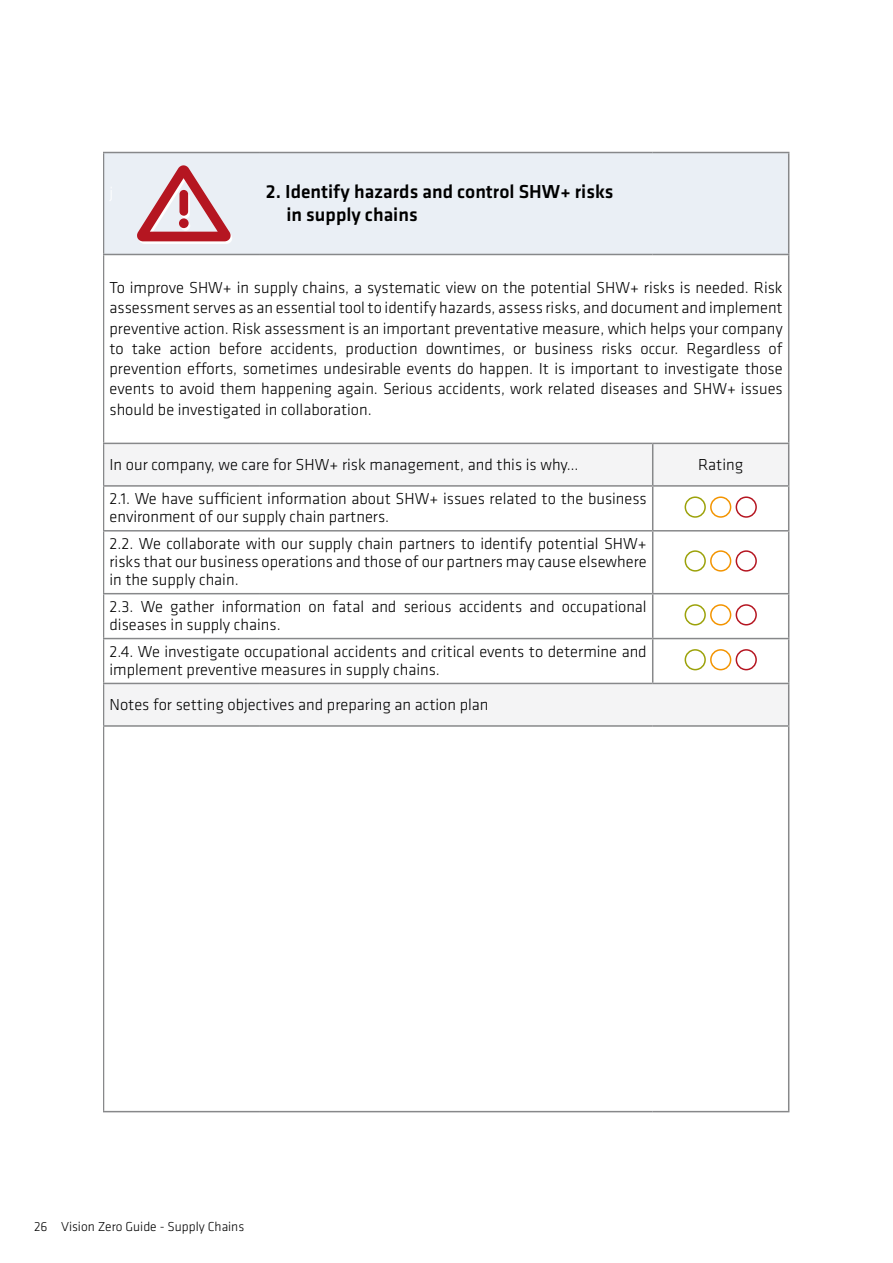
<style>
.page{position:relative;width:893px;height:1263px;background:#fff}
.page>*{position:absolute;margin:0;border:0;box-sizing:border-box;transform-origin:0 0}
.t1{font:500 19.5px/23.4px "Klavika";color:#000}
.t2{font:300 16.5px/20.2px "Klavika";color:#000}
.t3{font:300 13.5px "Klavika";color:#000}
</style>
<div class="page">
<div style="left:104px;top:153px;width:684px;height:101px;background:#eaeff5"></div>
<svg style="left:104px;top:444px;width:684px;height:281px"></svg>
<hr style="left:103px;top:152px;width:157px;height:1px;background:#87888a">
<hr style="left:103px;top:153px;width:1px;height:101px;background:#87888a">
<hr style="left:260px;top:152px;width:393px;height:1px;background:#87888a">
<hr style="left:653px;top:152px;width:136px;height:1px;background:#87888a">
<hr style="left:788px;top:153px;width:1px;height:101px;background:#87888a">
<hr style="left:103px;top:254px;width:157px;height:1px;background:#87888a">
<hr style="left:103px;top:255px;width:1px;height:188px;background:#87888a">
<hr style="left:260px;top:254px;width:393px;height:1px;background:#87888a">
<hr style="left:653px;top:254px;width:136px;height:1px;background:#87888a">
<hr style="left:788px;top:255px;width:1px;height:188px;background:#87888a">
<hr style="left:103px;top:443px;width:157px;height:1px;background:#87888a">
<hr style="left:103px;top:444px;width:1px;height:41px;background:#87888a">
<hr style="left:260px;top:443px;width:393px;height:1px;background:#87888a">
<hr style="left:653px;top:443px;width:136px;height:1px;background:#87888a">
<hr style="left:652px;top:444px;width:1px;height:41px;background:#87888a">
<hr style="left:788px;top:444px;width:1px;height:41px;background:#87888a">
<hr style="left:103px;top:485px;width:157px;height:2px;background:#87888a">
<hr style="left:103px;top:487px;width:1px;height:43px;background:#87888a">
<hr style="left:260px;top:485px;width:393px;height:2px;background:#87888a">
<hr style="left:653px;top:485px;width:136px;height:2px;background:#87888a">
<hr style="left:652px;top:487px;width:1px;height:43px;background:#87888a">
<hr style="left:788px;top:487px;width:1px;height:43px;background:#87888a">
<hr style="left:103px;top:530px;width:157px;height:1px;background:#87888a">
<hr style="left:103px;top:531px;width:1px;height:62px;background:#87888a">
<hr style="left:260px;top:530px;width:393px;height:1px;background:#87888a">
<hr style="left:653px;top:530px;width:136px;height:1px;background:#87888a">
<hr style="left:652px;top:531px;width:1px;height:62px;background:#87888a">
<hr style="left:788px;top:531px;width:1px;height:62px;background:#87888a">
<hr style="left:103px;top:593px;width:157px;height:1px;background:#87888a">
<hr style="left:103px;top:594px;width:1px;height:44px;background:#87888a">
<hr style="left:260px;top:593px;width:393px;height:1px;background:#87888a">
<hr style="left:653px;top:593px;width:136px;height:1px;background:#87888a">
<hr style="left:652px;top:594px;width:1px;height:44px;background:#87888a">
<hr style="left:788px;top:594px;width:1px;height:44px;background:#87888a">
<hr style="left:103px;top:638px;width:157px;height:1px;background:#87888a">
<hr style="left:103px;top:639px;width:1px;height:44px;background:#87888a">
<hr style="left:260px;top:638px;width:393px;height:1px;background:#87888a">
<hr style="left:653px;top:638px;width:136px;height:1px;background:#87888a">
<hr style="left:652px;top:639px;width:1px;height:44px;background:#87888a">
<hr style="left:788px;top:639px;width:1px;height:44px;background:#87888a">
<hr style="left:103px;top:683px;width:157px;height:1px;background:#87888a">
<hr style="left:103px;top:684px;width:1px;height:41px;background:#87888a">
<hr style="left:260px;top:683px;width:393px;height:1px;background:#87888a">
<hr style="left:653px;top:683px;width:136px;height:1px;background:#87888a">
<hr style="left:788px;top:684px;width:1px;height:41px;background:#87888a">
<hr style="left:103px;top:725px;width:157px;height:2px;background:#87888a">
<hr style="left:103px;top:727px;width:1px;height:384px;background:#87888a">
<hr style="left:260px;top:725px;width:393px;height:2px;background:#87888a">
<hr style="left:653px;top:725px;width:136px;height:2px;background:#87888a">
<hr style="left:788px;top:727px;width:1px;height:384px;background:#87888a">
<hr style="left:103px;top:1111px;width:157px;height:1px;background:#87888a">
<hr style="left:260px;top:1111px;width:393px;height:1px;background:#87888a">
<hr style="left:653px;top:1111px;width:136px;height:1px;background:#87888a">
<svg style="left:137px;top:165px;width:96px;height:79px;background:#daabb2"></svg>
<div style="left:179px;top:190px;width:9px;height:26px;background:#b51621;border-radius:4px"></div>
<div style="left:179px;top:218px;width:10px;height:10px;background:#b51621;border-radius:50%"></div>
<div style="left:685px;top:496px;width:21px;height:22px;border:2px solid #9ca20a;border-radius:50%"></div>
<div style="left:710px;top:496px;width:21px;height:22px;border:2px solid #f39400;border-radius:50%"></div>
<div style="left:736px;top:496px;width:21px;height:22px;border:2px solid #b51621;border-radius:50%"></div>
<div style="left:685px;top:550px;width:21px;height:22px;border:2px solid #9ca20a;border-radius:50%"></div>
<div style="left:710px;top:550px;width:21px;height:22px;border:2px solid #f39400;border-radius:50%"></div>
<div style="left:736px;top:550px;width:21px;height:22px;border:2px solid #b51621;border-radius:50%"></div>
<div style="left:685px;top:604px;width:21px;height:21px;border:2px solid #9ca20a;border-radius:50%"></div>
<div style="left:710px;top:604px;width:21px;height:21px;border:2px solid #f39400;border-radius:50%"></div>
<div style="left:736px;top:604px;width:21px;height:21px;border:2px solid #b51621;border-radius:50%"></div>
<div style="left:685px;top:649px;width:21px;height:21px;border:2px solid #9ca20a;border-radius:50%"></div>
<div style="left:710px;top:649px;width:21px;height:21px;border:2px solid #f39400;border-radius:50%"></div>
<div style="left:736px;top:649px;width:21px;height:21px;border:2px solid #b51621;border-radius:50%"></div>
<p class="t1" style="left:286px;top:179px;width:329px;text-indent:-20px">2. Identify hazards and control SHW+ risks in supply chains</p>
<p class="t2" style="left:110px;top:277px;width:675px;text-align:justify">To improve SHW+ in supply chains, a systematic view on the potential SHW+ risks is needed. Risk assessment serves as an essential tool to identify hazards, assess risks, and document and implement preventive action. Risk assessment is an important preventative measure, which helps your company to take action before accidents, production downtimes, or business risks occur. Regardless of prevention efforts, sometimes undesirable events do happen. It is important to investigate those events to avoid them happening again. Serious accidents, work related diseases and SHW+ issues should be investigated in collaboration.</p>
<p class="t2" style="left:110px;top:454px;width:470px">In our company, we care for SHW+ risk management, and this is why…</p>
<p class="t2" style="left:698px;top:454px;width:47px">Rating</p>
<p class="t2" style="left:110px;top:490px;width:539px;line-height:18px">2.1. We have sufficient information about SHW+ issues related to the business environment of our supply chain partners.</p>
<p class="t2" style="left:110px;top:534px;width:539px;line-height:18px;text-align:justify">2.2. We collaborate with our supply chain partners to identify potential SHW+ risks that our business operations and those of our partners may cause elsewhere in the supply chain.</p>
<p class="t2" style="left:110px;top:597px;width:539px;line-height:18px">2.3. We gather information on fatal and serious accidents and occupational diseases in supply chains.</p>
<p class="t2" style="left:110px;top:642px;width:539px;line-height:18px">2.4. We investigate occupational accidents and critical events to determine and implement preventive measures in supply chains.</p>
<p class="t2" style="left:110px;top:694px;width:380px">Notes for setting objectives and preparing an action plan</p>
<p class="t3" style="left:34px;top:1218px;width:212px">26 Vision Zero Guide - Supply Chains</p>
</div>
